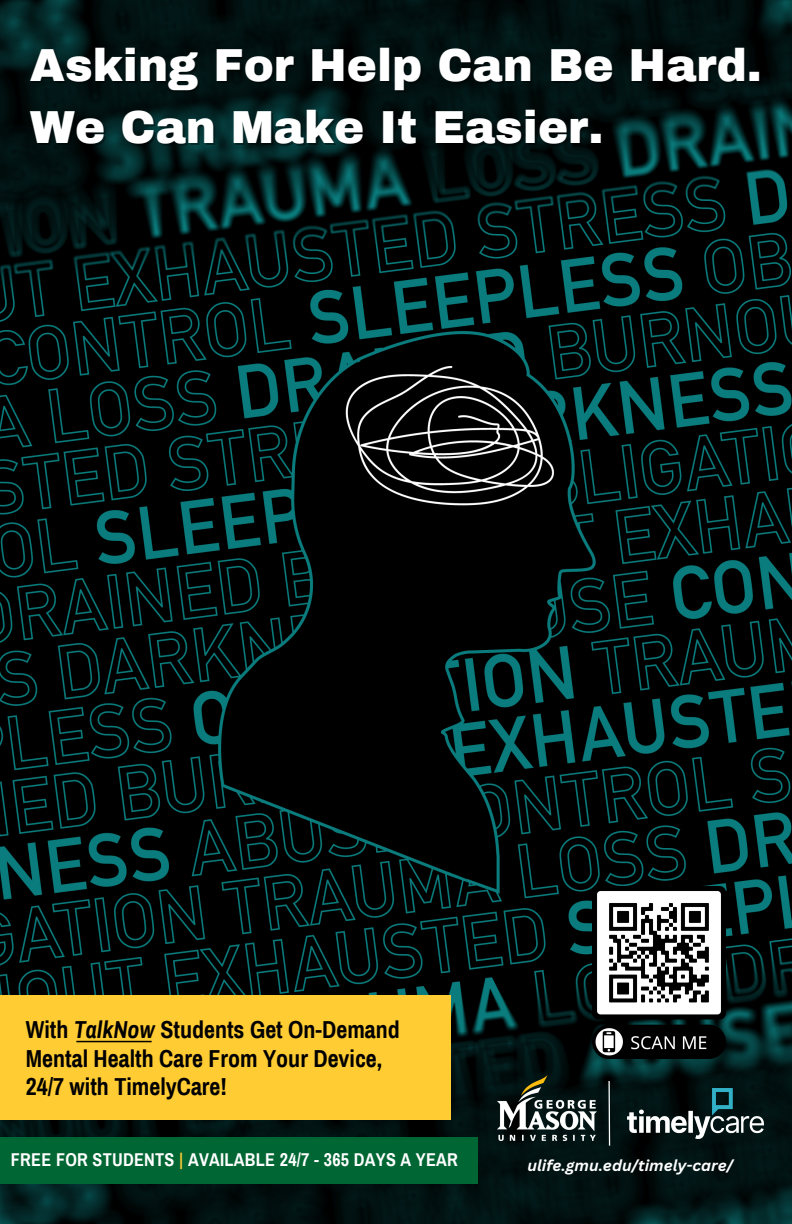
<style>
.page{position:relative;width:792px;height:1224px;background:#fff}
.page>*{position:absolute;margin:0;border:0;box-sizing:border-box;transform-origin:0 0}
.t1{font:900 45.3px "Archivo";color:#fff}
.t2{font:700 24px/28.5px "Archivo Narrow";color:#000}
.t3{font:700 18.1px "Archivo Narrow";letter-spacing:.015em;color:#fff}
.t4{font:italic 700 15.5px "Canva Sans";color:#fff}
.s1{font-style:italic}
.s2{color:#fc3}
</style>
<div class="page">
<img style="left:0;top:0;width:792px;height:1224px">
<div style="left:0;top:1137px;width:478px;height:47px;background:#063"></div>
<div style="left:0;top:996px;width:450px;height:124px;background:#fc3"></div>
<hr style="left:76px;top:1041px;width:76px;height:1px;background:#000">
<img style="left:628px;top:1088px;width:136px;height:50px">
<img style="left:497px;top:1076px;width:99px;height:64px">
<svg style="left:608px;top:1080px;width:3px;height:67px"></svg>
<img style="left:592px;top:886px;width:134px;height:173px">
<p class="t1" style="left:30px;top:41px;width:734px">Asking For Help Can Be Hard.</p>
<p class="t1" style="left:30px;top:104px;width:575px">We Can Make It Easier.</p>
<p class="t2" style="left:26px;top:1016px;width:375px">With <span class="s1">TalkNow</span> Students Get On-Demand<br>Mental Health Care From Your Device,</p>
<p class="t2" style="left:26px;top:1073px;width:203px">24/7 with TimelyCare!</p>
<p class="t3" style="left:11px;top:1150px;width:449px">FREE FOR STUDENTS <span class="s2">|</span> AVAILABLE 24/7 - 365 DAYS A YEAR</p>
<p class="t4" style="left:527px;top:1155px;width:207px">ulife.gmu.edu/timely-care/</p>
</div>
